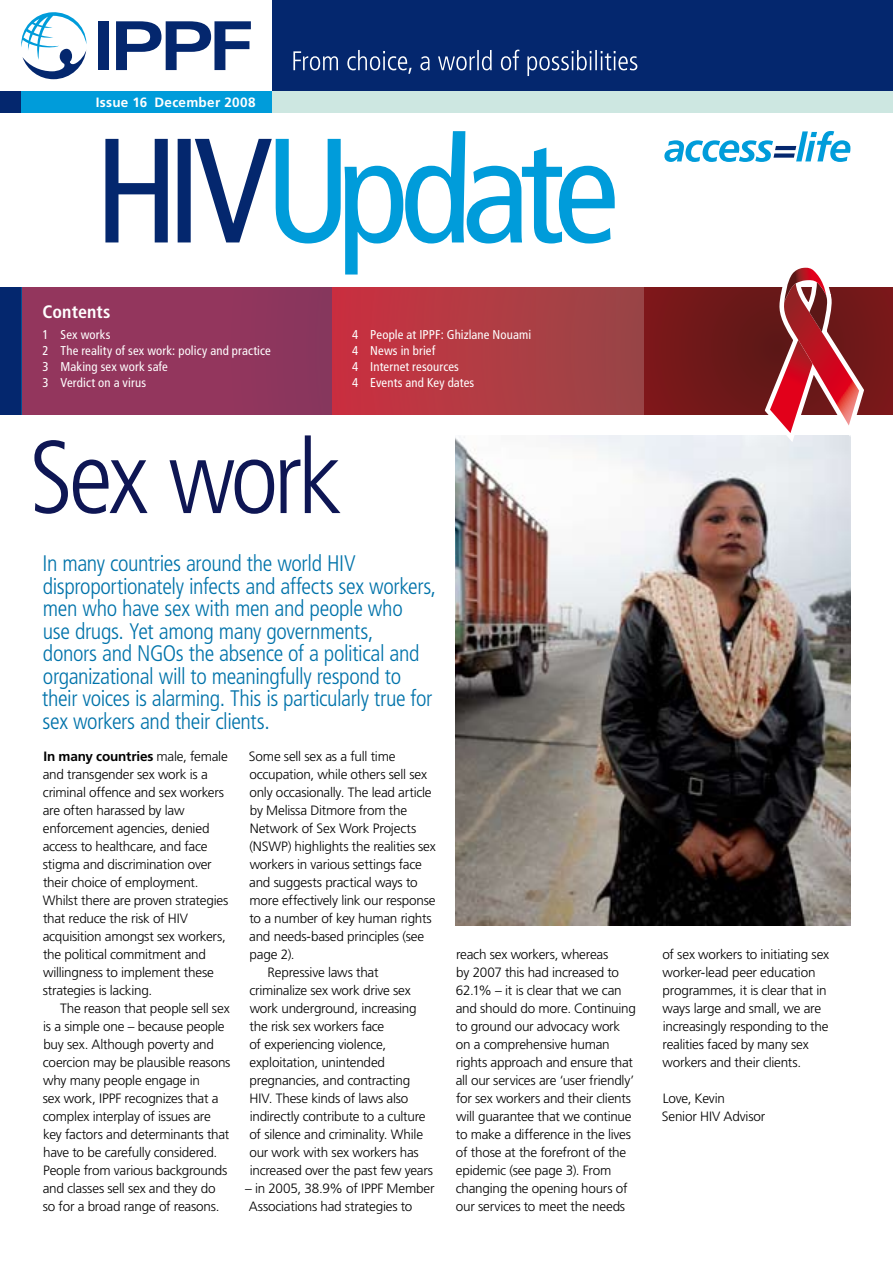
<style>
.page{position:relative;width:893px;height:1263px;background:#fff}
.page>*{position:absolute;margin:0;border:0;box-sizing:border-box;transform-origin:0 0}
.Heading_1{font:300 condensed 103.5px "Frutiger LT Std";letter-spacing:-.045em;color:#0e1654}
.Heading_-_Standfirst{font:300 condensed 22.5px/22.5px "Frutiger LT Std";letter-spacing:-.02em;color:#0073aa}
.Content_1{font:700 condensed 18px "Frutiger LT Std";letter-spacing:.005em;color:#fff}
.Normal_-_First{font:300 13.5px/18px "Frutiger LT Std";letter-spacing:-.015em;color:#000}
.Normal_-_Spaced{font:300 13.5px/18px "Frutiger LT Std";letter-spacing:-.015em;color:#000}
.Folio_White{font:700 13.5px "Frutiger LT Std";letter-spacing:.025em;color:#fff}
.Content_2{font:condensed 12.75px "Frutiger LT Std";letter-spacing:.01em;color:#fff}
.s1{font-weight:700}
</style>
<div class="page">
<svg style="left:276px;top:131px;width:339px;height:144px"></svg>
<svg style="left:105px;top:139px;width:167px;height:103px"></svg>
<svg style="left:643px;top:287px;width:250px;height:127px;background:#721819"></svg>
<div style="left:0;top:287px;width:21px;height:127px;background:#04276e"></div>
<div style="left:21px;top:287px;width:311px;height:127px;background:#93365d"></div>
<div style="left:332px;top:287px;width:311px;height:127px;background:linear-gradient(to right,#ca3040,#984747)"></div>
<img style="left:455px;top:435px;width:395px;height:491px">
<svg style="left:664px;top:131px;width:186px;height:31px"></svg>
<div style="left:98px;top:21px;width:10px;height:49px;background:#04276e"></div>
<svg style="left:116px;top:21px;width:135px;height:49px"></svg>
<svg style="left:21px;top:12px;width:65px;height:67px"></svg>
<div style="left:272px;top:0;width:621px;height:91px;background:#04276e"></div>
<svg style="left:293px;top:50px;width:344px;height:26px"></svg>
<div style="left:0;top:91px;width:21px;height:22px;background:#04276e"></div>
<div style="left:272px;top:91px;width:621px;height:22px;background:#cde7e1"></div>
<div style="left:21px;top:91px;width:251px;height:22px;background:#009cda"></div>
<svg style="left:759px;top:267px;width:108px;height:177px"></svg>
<p class="Folio_White" style="left:96px;top:94px;width:162px">Issue 16 December 2008</p>
<p class="Content_1" style="left:43px;top:301px;width:70px">Contents</p>
<p class="Content_2" style="left:43px;top:327px;width:69px">1 Sex works</p>
<p class="Content_2" style="left:43px;top:343px;width:230px">2 The reality of sex work: policy and practice</p>
<p class="Content_2" style="left:43px;top:359px;width:127px">3 Making sex work safe</p>
<p class="Content_2" style="left:43px;top:375px;width:105px">3 Verdict on a virus</p>
<p class="Content_2" style="left:352px;top:327px;width:180px">4 People at IPPF: Ghizlane Nouami</p>
<p class="Content_2" style="left:352px;top:343px;width:85px">4 News in brief</p>
<p class="Content_2" style="left:352px;top:359px;width:108px">4 Internet resources</p>
<p class="Content_2" style="left:352px;top:375px;width:124px">4 Events and Key dates</p>
<p class="Heading_1" style="left:29px;top:419px;width:314px">Sex work</p>
<p class="Heading_-_Standfirst" style="left:42px;top:553px;width:396px">In many countries around the world HIV disproportionately infects and affects sex workers, men who have sex with men and people who<br>use drugs. Yet among many governments,<br>donors and NGOs the absence of a political and organizational will to meaningfully respond to their voices is alarming. This is particularly true for sex workers and their clients.</p>
<p class="Normal_-_First" style="left:43px;top:747px;width:187px"><span class="s1">In many countries</span> male, female and transgender sex work is a criminal offence and sex workers are often harassed by law enforcement agencies, denied access to healthcare, and face stigma and discrimination over their choice of employment.<br>Whilst there are proven strategies that reduce the risk of HIV acquisition amongst sex workers, the political commitment and willingness to implement these strategies is lacking.</p>
<p class="Normal_-_First" style="left:43px;top:999px;width:189px;text-indent:17px">The reason that people sell sex is a simple one – because people buy sex. Although poverty and coercion may be plausible reasons why many people engage in<br>sex work, IPPF recognizes that a complex interplay of issues are key factors and determinants that have to be carefully considered.<br>People from various backgrounds and classes sell sex and they do so for a broad range of reasons.</p>
<p class="Normal_-_First" style="left:249px;top:747px;width:188px">Some sell sex as a full time occupation, while others sell sex only occasionally. The lead article by Melissa Ditmore from the<br>Network of Sex Work Projects (NSWP) highlights the realities sex workers in various settings face and suggests practical ways to more effectively link our response to a number of key human rights and needs-based principles (see page 2).</p>
<p class="Normal_-_First" style="left:249px;top:963px;width:185px;text-indent:18px">Repressive laws that criminalize sex work drive sex work underground, increasing the risk sex workers face<br>of experiencing violence, exploitation, unintended pregnancies, and contracting<br>HIV. These kinds of laws also indirectly contribute to a culture of silence and criminality. While our work with sex workers has increased over the past few years</p>
<p class="Normal_-_First" style="left:245px;top:1179px;width:191px">– in 2005, 38.9% of IPPF Member<br>Associations had strategies to</p>
<p class="Normal_-_First" style="left:456px;top:945px;width:182px">reach sex workers, whereas<br>by 2007 this had increased to<br>62.1% – it is clear that we can and should do more. Continuing to ground our advocacy work on a comprehensive human rights approach and ensure that all our services are ‘user friendly’ for sex workers and their clients will guarantee that we continue to make a difference in the lives of those at the forefront of the epidemic (see page 3). From changing the opening hours of our services to meet the needs</p>
<p class="Normal_-_First" style="left:662px;top:945px;width:168px">of sex workers to initiating sex worker-lead peer education programmes, it is clear that in ways large and small, we are increasingly responding to the realities faced by many sex workers and their clients.</p>
<p class="Normal_-_Spaced" style="left:662px;top:1089px;width:105px">Love, Kevin<br>Senior HIV Advisor</p>
</div>
